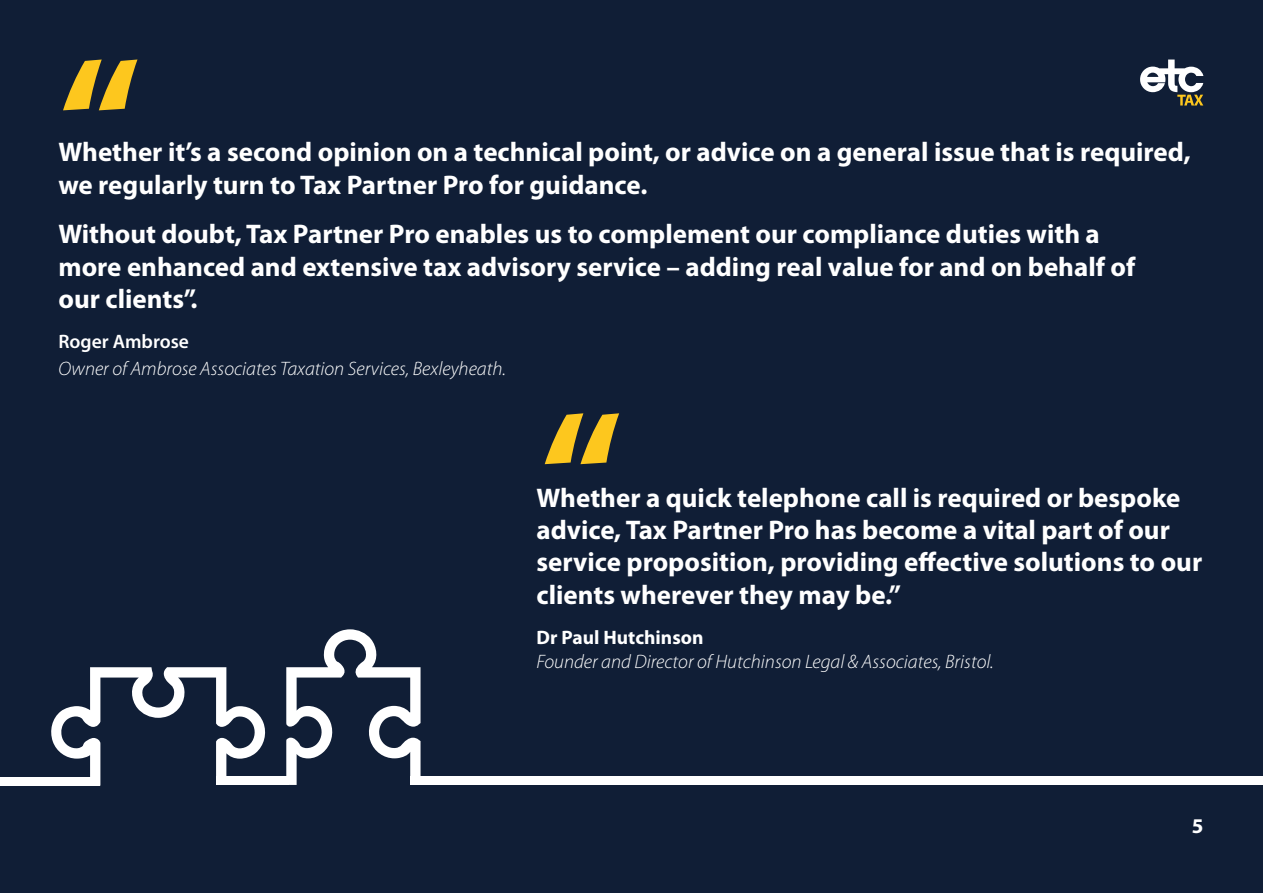
<style>
.page{position:relative;width:1263px;height:893px;background:#101e36}
.page>*{position:absolute;margin:0;border:0;box-sizing:border-box;transform-origin:0 0}
.t1{font:700 182.4px "Myriad Pro";color:#fdc71e}
.t2{font:700 27px/32.4px "Myriad Pro";color:#fff}
.t3{font:700 21px "Myriad Pro";color:#fff}
.t4{font:italic 300 19.5px/27px "Myriad Pro";color:#fff}
.s1{font-weight:600;font-style:normal}
.s2{font-weight:700;font-style:normal}
</style>
<div class="page">
<div style="left:0;top:777px;width:100px;height:9px;background:#fff"></div>
<div style="left:216px;top:776px;width:73px;height:9px;background:#fff"></div>
<div style="left:410px;top:776px;width:853px;height:9px;background:#fff"></div>
<svg style="left:51px;top:667px;width:215px;height:119px"></svg>
<svg style="left:286px;top:629px;width:134px;height:156px"></svg>
<svg style="left:1140px;top:60px;width:63px;height:46px"></svg>
<p class="t1" style="left:58px;top:22px;width:84px">“</p>
<p class="t2" style="left:58px;top:136px;width:1134px">Whether it’s a second opinion on a technical point, or advice on a general issue that is required, we regularly turn to Tax Partner Pro for guidance.</p>
<p class="t2" style="left:58px;top:218px;width:1078px">Without doubt, Tax Partner Pro enables us to complement our compliance duties with a more enhanced and extensive tax advisory service – adding real value for and on behalf of our clients”.</p>
<p class="t4" style="left:58px;top:329px;width:449px"><span class="s1">Roger Ambrose<br></span>Owner of Ambrose Associates Taxation Services, Bexleyheath.</p>
<p class="t1" style="left:540px;top:376px;width:84px">“</p>
<p class="t2" style="left:536px;top:482px;width:667px">Whether a quick telephone call is required or bespoke advice, Tax Partner Pro has become a vital part of our service proposition, providing effective solutions to our</p>
<p class="t2" style="left:536px;top:579px;width:366px">clients wherever they may be.”</p>
<p class="t4" style="left:536px;top:626px;width:459px;line-height:23.4px"><span class="s2">Dr Paul Hutchinson<br></span>Founder and Director of Hutchinson Legal &amp; Associates, Bristol.</p>
<p class="t3" style="left:1192px;top:815px;width:13px">5</p>
</div>
